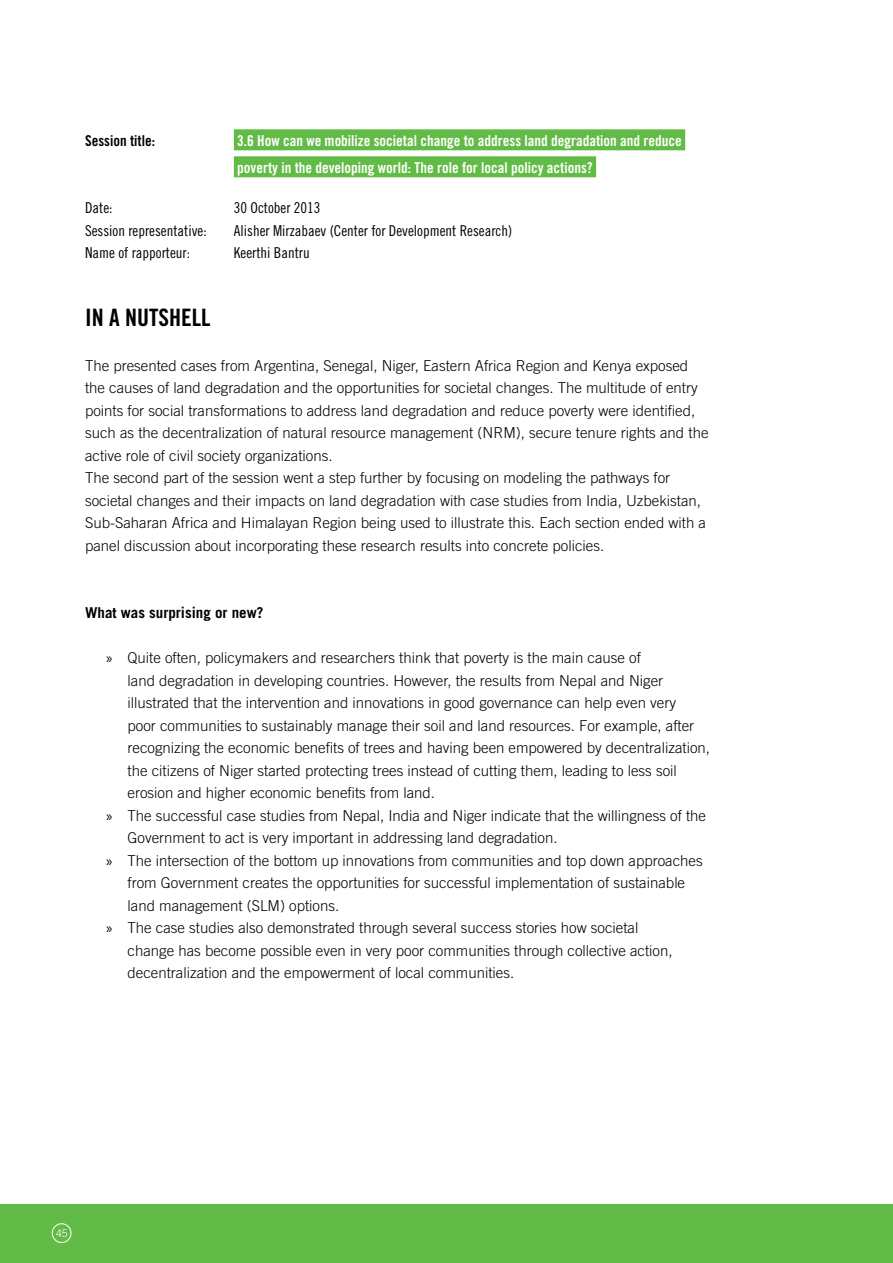
<style>
.page{position:relative;width:893px;height:1263px;background:#fff}
.page>*{position:absolute;margin:0;border:0;box-sizing:border-box;transform-origin:0 0}
.t1{font:24px "Trade Gothic LT Std Bd Cn 20";color:#000}
.t2{font:300 15px/22.5px "Trade Gothic LT Std";color:#000}
.t3{font:15px/27px "Trade Gothic LT Std Bd Cn 20";color:#fff}
.t4{font:15px "Trade Gothic LT Std Cn 18";color:#000}
.t5{font:700 15px "Trade Gothic LT Std";color:#000}
.t6{font:15px "Trade Gothic LT Std Bd Cn 20";color:#000}
.t7{font:300 10.5px "Trade Gothic LT Std";color:#fff}
.s1{font-family:"Myriad Pro";font-weight:400}
</style>
<div class="page">
<div style="left:0;top:1204px;width:893px;height:59px;background:#62bb46"></div>
<div style="left:52px;top:1223px;width:19px;height:20px;border:1px solid #fff;border-radius:50%"></div>
<div style="left:234px;top:129px;width:451px;height:21px;background:#62bb46"></div>
<div style="left:234px;top:156px;width:362px;height:21px;background:#62bb46"></div>
<p class="t6" style="left:85px;top:131px;width:71px">Session title:</p>
<p class="t3" style="left:237px;top:127px;width:446px">3.6 How can we mobilize societal change to address land degradation and reduce poverty in the developing world: The role for local policy actions?</p>
<p class="t4" style="left:85px;top:199px;width:29px">Date:</p>
<p class="t4" style="left:234px;top:199px;width:88px">30 October 2013</p>
<p class="t4" style="left:85px;top:222px;width:123px">Session representative:</p>
<p class="t4" style="left:234px;top:222px;width:280px">Alisher Mirzabaev (Center for Development Research)</p>
<p class="t4" style="left:85px;top:244px;width:106px">Name of rapporteur:</p>
<p class="t4" style="left:234px;top:244px;width:77px">Keerthi Bantru</p>
<h1 class="t1" style="left:85px;top:303px;width:127px">IN A NUTSHELL</h1>
<p class="t2" style="left:85px;top:354px;width:625px">The presented cases from Argentina, Senegal, Niger, Eastern Africa Region and Kenya exposed the causes of land degradation and the opportunities for societal changes. The multitude of entry points for social transformations to address land degradation and reduce poverty were identified, such as the decentralization of natural resource management (NRM), secure tenure rights and the active role of civil society organizations.<br>The second part of the session went a step further by focusing on modeling the pathways for societal changes and their impacts on land degradation with case studies from India, Uzbekistan, Sub-Saharan Africa and Himalayan Region being used to illustrate this. Each section ended with a panel discussion about incorporating these research results into concrete policies.</p>
<p class="t5" style="left:85px;top:604px;width:180px">What was surprising or new?</p>
<p class="t2" style="left:106px;top:647px;width:536px"><span class="s1">»</span> Quite often, policymakers and researchers think that poverty is the main cause of</p>
<p class="t2" style="left:128px;top:669px;width:537px">land degradation in developing countries. However, the results from Nepal and Niger</p>
<p class="t2" style="left:128px;top:692px;width:550px">illustrated that the intervention and innovations in good governance can help even very</p>
<p class="t2" style="left:128px;top:714px;width:568px">poor communities to sustainably manage their soil and land resources. For example, after</p>
<p class="t2" style="left:128px;top:737px;width:584px">recognizing the economic benefits of trees and having been empowered by decentralization,</p>
<p class="t2" style="left:128px;top:759px;width:551px">the citizens of Niger started protecting trees instead of cutting them, leading to less soil</p>
<p class="t2" style="left:128px;top:782px;width:309px">erosion and higher economic benefits from land.</p>
<p class="t2" style="left:106px;top:804px;width:601px"><span class="s1">»</span> The successful case studies from Nepal, India and Niger indicate that the willingness of the</p>
<p class="t2" style="left:128px;top:827px;width:432px">Government to act is very important in addressing land degradation.</p>
<p class="t2" style="left:106px;top:849px;width:598px"><span class="s1">»</span> The intersection of the bottom up innovations from communities and top down approaches</p>
<p class="t2" style="left:128px;top:872px;width:559px">from Government creates the opportunities for successful implementation of sustainable</p>
<p class="t2" style="left:128px;top:894px;width:213px">land management (SLM) options.</p>
<p class="t2" style="left:106px;top:917px;width:534px"><span class="s1">»</span> The case studies also demonstrated through several success stories how societal</p>
<p class="t2" style="left:128px;top:939px;width:547px">change has become possible even in very poor communities through collective action,</p>
<p class="t2" style="left:128px;top:962px;width:388px">decentralization and the empowerment of local communities.</p>
<p class="t7" style="left:56px;top:1227px;width:13px">45</p>
</div>
